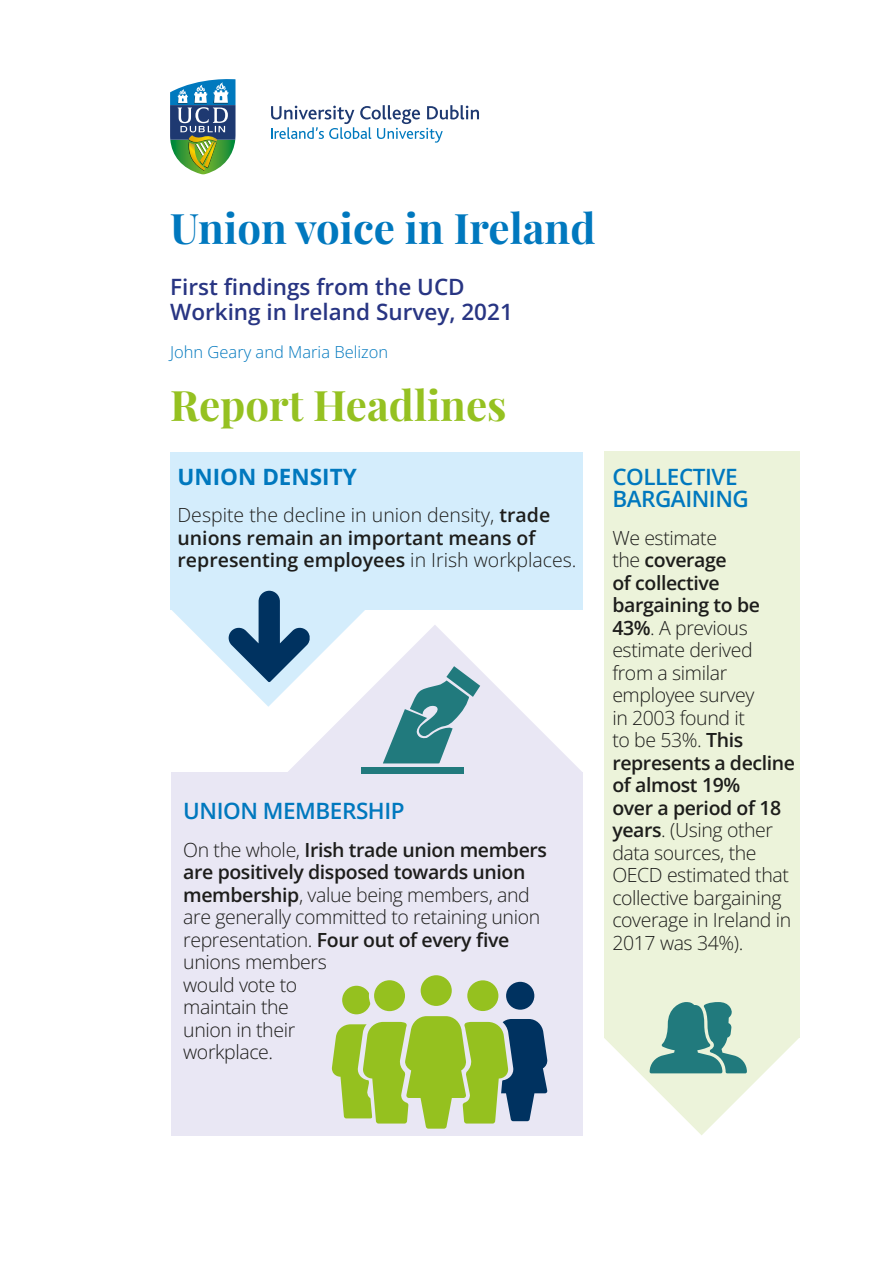
<style>
.page{position:relative;width:893px;height:1263px;background:#fff}
.page>*{position:absolute;margin:0;border:0;box-sizing:border-box;transform-origin:0 0}
.Titles{font:700 42px "Playfair Display";color:#0078be}
.body_copy{font:700 42px "Playfair Display";color:#95c121}
.sub_heading{font:600 22.5px/25.5px "Open Sans";color:#283583}
.little_header{font:600 22.5px/22.5px "Open Sans";letter-spacing:-.02em;color:#0078be}
.body_copy-2{font:700 22.5px "Open Sans";color:#0078be}
.body_copy-3{font:300 19.5px/22.5px "Open Sans";letter-spacing:-.02em;color:#1d1d1b}
.body_copy-4{font:600 19.5px/22.5px "Open Sans";color:#1d1d1b}
.body_copy-5{font:300 16.5px "Open Sans";color:#0078be}
.s1{font-weight:300}
.s2{font-weight:600}
</style>
<div class="page">
<div style="left:171px;top:772px;width:412px;height:363px;background:#e9e7f4"></div>
<svg style="left:288px;top:625px;width:294px;height:149px"></svg>
<div style="left:604px;top:452px;width:195px;height:586px;background:#ecf3da"></div>
<div style="left:170px;top:452px;width:413px;height:157px;background:#d4edfc"></div>
<svg style="left:171px;top:590px;width:195px;height:117px"></svg>
<svg style="left:604px;top:1002px;width:195px;height:133px"></svg>
<div style="left:361px;top:768px;width:102px;height:6px;background:#217a7d"></div>
<svg style="left:383px;top:666px;width:97px;height:97px;background:#8db5bd"></svg>
<svg style="left:170px;top:79px;width:65px;height:95px"></svg>
<svg style="left:271px;top:105px;width:208px;height:38px"></svg>
<div style="left:506px;top:982px;width:28px;height:28px;background:#003260;border-radius:50%"></div>
<div style="left:342px;top:986px;width:29px;height:28px;background:#95c11f;border-radius:50%"></div>
<svg style="left:370px;top:977px;width:39px;height:38px"></svg>
<div style="left:369px;top:975px;width:41px;height:41px;border:3px solid #e9e7f4;border-radius:50%"></div>
<svg style="left:464px;top:977px;width:38px;height:38px"></svg>
<div style="left:462px;top:975px;width:42px;height:41px;border:3px solid #e9e7f4;border-radius:50%"></div>
<div style="left:421px;top:975px;width:31px;height:31px;background:#95c11f;border-radius:50%"></div>
<div style="left:374px;top:980px;width:31px;height:31px;background:#95c11f;border-radius:50%"></div>
<div style="left:467px;top:980px;width:31px;height:31px;background:#95c11f;border-radius:50%"></div>
<svg style="left:332px;top:1015px;width:216px;height:114px"></svg>
<p class="Titles" style="left:170px;top:195px;width:427px">Union voice in Ireland</p>
<p class="sub_heading" style="left:170px;top:273px;width:344px">First findings from the UCD<br>Working in Ireland Survey, 2021</p>
<p class="body_copy-5" style="left:170px;top:340px;width:220px">John Geary and Maria Belizon</p>
<p class="body_copy" style="left:170px;top:372px;width:338px">Report Headlines</p>
<p class="body_copy-2" style="left:178px;top:461px;width:181px">UNION DENSITY</p>
<p class="body_copy-4" style="left:178px;top:503px;width:400px"><span class="s1">Despite the decline in union density,</span> trade unions remain an important means of representing employees <span class="s1">in Irish workplaces.</span></p>
<p class="little_header" style="left:183px;top:799px;width:223px">UNION MEMBERSHIP</p>
<p class="body_copy-3" style="left:183px;top:838px;width:365px">On the whole, <span class="s2">Irish trade union members are positively disposed towards union membership</span>, value being members, and are generally committed to retaining union representation. <span class="s2">Four out of every five </span>unions members<br>would vote to<br>maintain the<br>union in their<br>workplace.</p>
<p class="little_header" style="left:612px;top:465px;width:138px">COLLECTIVE<br>BARGAINING</p>
<p class="body_copy-3" style="left:612px;top:526px;width:184px">We estimate<br>the <span class="s2">coverage<br>of collective bargaining to be<br>43%</span>. A previous estimate derived from a similar employee survey<br>in 2003 found it<br>to be 53%. <span class="s2">This represents a decline of almost 19%<br>over a period of 18 years</span>. (Using other data sources, the<br>OECD estimated that collective bargaining coverage in Ireland in<br>2017 was 34%).</p>
</div>
